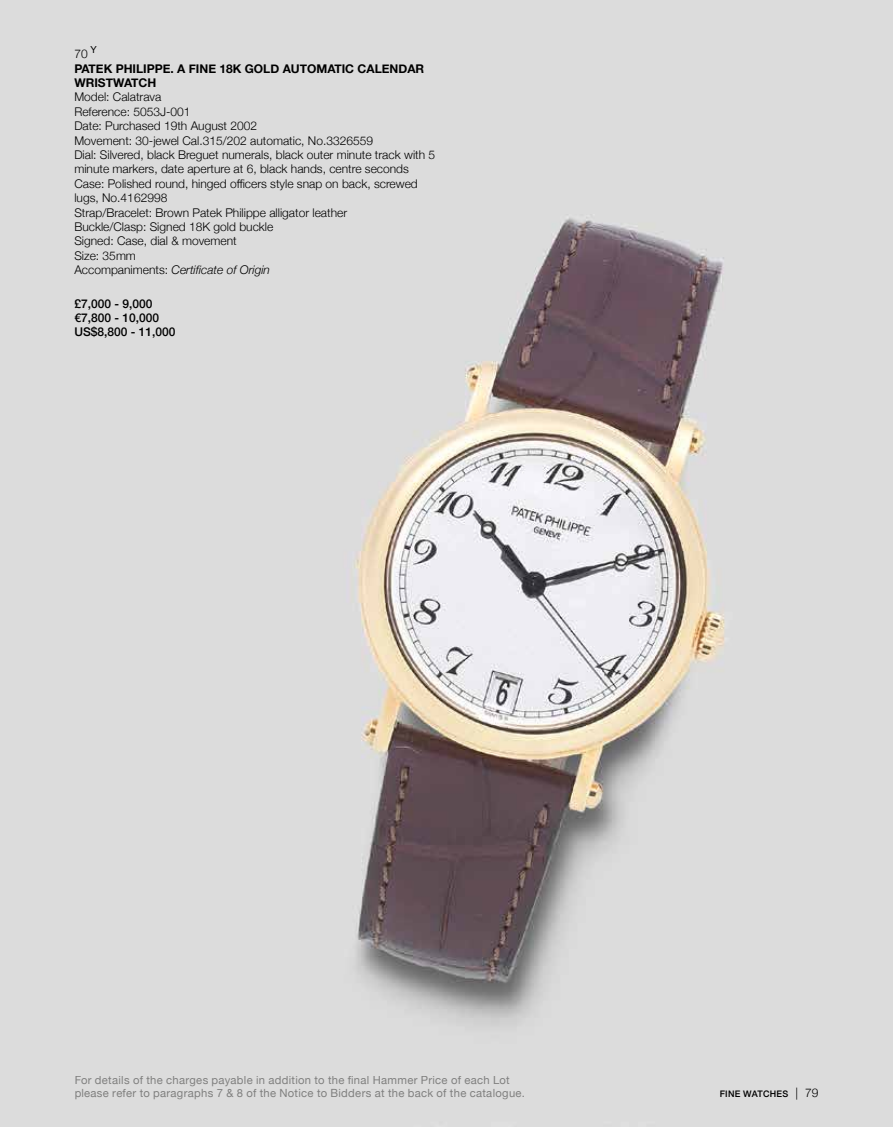
<style>
.page{position:relative;width:893px;height:1127px;background:#fff}
.page>*{position:absolute;margin:0;border:0;box-sizing:border-box;transform-origin:0 0}
.t1{font:300 12px/14.4px "Helvetica Neue";color:#000}
.t2{font:700 12px/14.4px "Helvetica Neue";color:#000}
.t3{font:500 12px/14.4px "Helvetica Neue";color:#000}
.t4{font:11.25px/12.8px "Helvetica Neue";letter-spacing:.025em;color:#575756}
.t5{font:9.6px "Helvetica Neue";color:#000}
.t6{font:500 9px "Helvetica Neue";letter-spacing:.03em;color:#000}
.s1{font-style:italic}
.s2{font-weight:300;font-size:12px}
</style>
<div class="page">
<img style="left:0;top:0;width:893px;height:1127px">
<p class="t5" style="left:90px;top:42px;width:8px">Y</p>
<p class="t2" style="left:74px;top:61px;width:351px">PATEK PHILIPPE. A FINE 18K GOLD AUTOMATIC CALENDAR<br>WRISTWATCH</p>
<p class="t1" style="left:74px;top:89px;width:362px">Model: Calatrava<br>Reference: 5053J-001<br>Date: Purchased 19th August 2002<br>Movement: 30-jewel Cal.315/202 automatic, No.3326559<br>Dial: Silvered, black Breguet numerals, black outer minute track with 5 minute markers, date aperture at 6, black hands, centre seconds Case: Polished round, hinged officers style snap on back, screwed lugs, No.4162998<br>Strap/Bracelet: Brown Patek Philippe alligator leather<br>Buckle/Clasp: Signed 18K gold buckle<br>Signed: Case, dial &amp; movement<br>Size: 35mm<br>Accompaniments: <span class="s1">Certificate of Origin</span></p>
<p class="t3" style="left:74px;top:295px;width:103px">£7,000 - 9,000 €7,800 - 10,000<br>US$8,800 - 11,000</p>
<p class="t1" style="left:74px;top:46px;width:15px">70</p>
<p class="t4" style="left:74px;top:1075px;width:452px">For details of the charges payable in addition to the final Hammer Price of each Lot please refer to paragraphs 7 &amp; 8 of the Notice to Bidders at the back of the catalogue.</p>
<p class="t6" style="left:720px;top:1087px;width:100px">FINE WATCHES <span class="s2">| 79</span></p>
</div>
